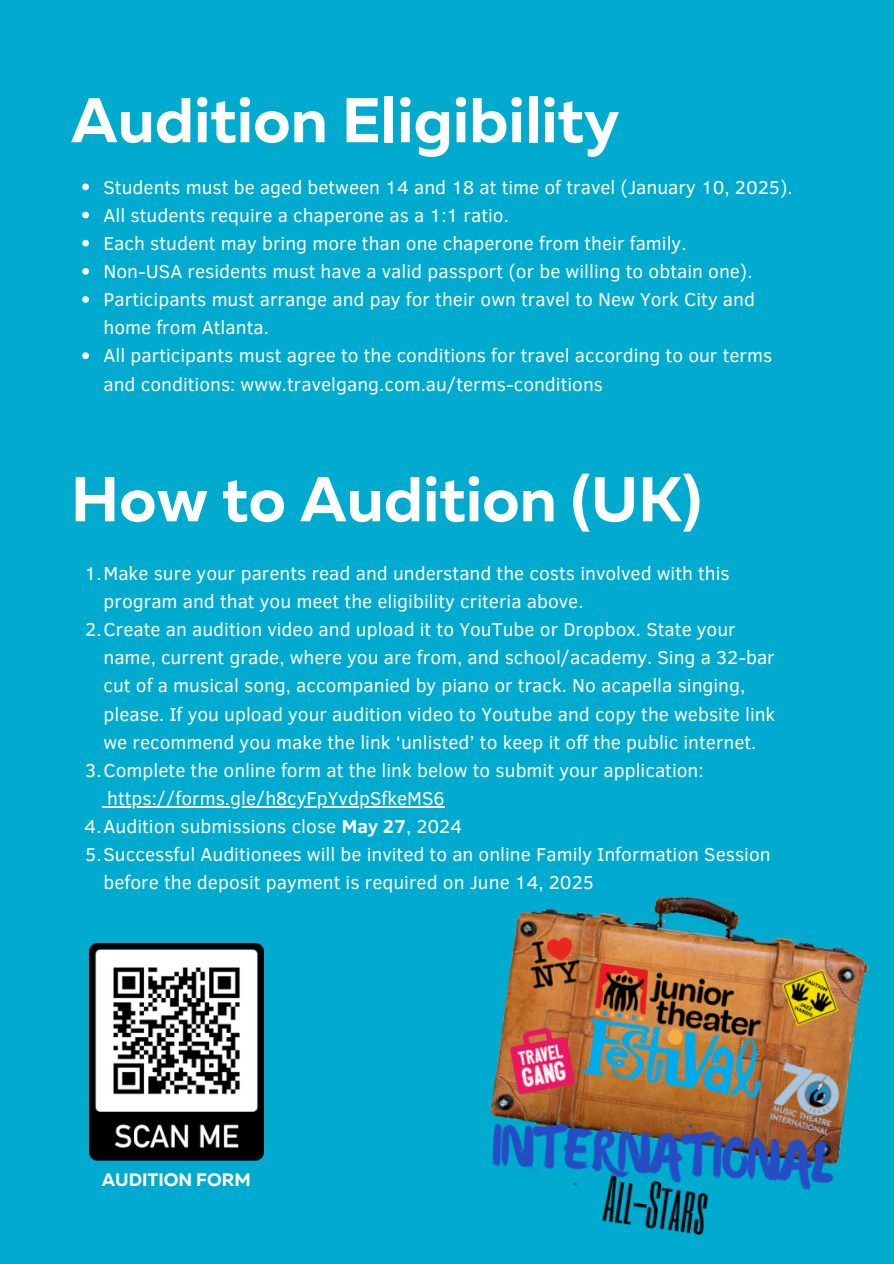
<style>
.page{position:relative;width:894px;height:1264px;background:#fff}
.page>*{position:absolute;margin:0;border:0;box-sizing:border-box;transform-origin:0 0}
.t1{font:700 63px "Muller";color:#fff}
.t2{font:19.2px/28.2px "Clear Sans";color:#fff}
.t3{font:700 18px "Muller";color:#fff}
.s1{font-weight:700}
</style>
<div class="page">
<div style="left:0;top:0;width:893px;height:1263px;background:#00abcf"></div>
<img style="left:89px;top:943px;width:175px;height:216px">
<svg style="left:82px;top:183px;width:7px;height:7px"></svg>
<svg style="left:82px;top:212px;width:7px;height:6px"></svg>
<svg style="left:82px;top:240px;width:7px;height:6px"></svg>
<svg style="left:82px;top:268px;width:7px;height:7px"></svg>
<svg style="left:82px;top:296px;width:7px;height:7px"></svg>
<svg style="left:82px;top:352px;width:7px;height:7px"></svg>
<hr style="left:107px;top:806px;width:338px;height:1px;background:#fff">
<img style="left:490px;top:896px;width:380px;height:340px">
<p class="t1" style="left:71px;top:94px;width:550px">Audition Eligibility</p>
<p class="t2" style="left:103px;top:172px;width:690px">Students must be aged between 14 and 18 at time of travel (January 10, 2025).</p>
<p class="t2" style="left:103px;top:200px;width:407px">All students require a chaperone as a 1:1 ratio.</p>
<p class="t2" style="left:103px;top:228px;width:584px">Each student may bring more than one chaperone from their family.</p>
<p class="t2" style="left:103px;top:256px;width:650px">Non-USA residents must have a valid passport (or be willing to obtain one).</p>
<h1 class="t2" style="left:103px;top:284px;width:652px">Participants must arrange and pay for their own travel to New York City and</h1>
<p class="t2" style="left:103px;top:312px;width:670px">home from Atlanta.<br>All participants must agree to the conditions for travel according to our terms</p>
<p class="t2" style="left:103px;top:369px;width:501px">and conditions: www.travelgang.com.au/terms-conditions</p>
<p class="t1" style="left:71px;top:473px;width:632px">How to Audition (UK)</p>
<p class="t2" style="left:103px;top:558px;width:627px;text-indent:-19px">1.Make sure your parents read and understand the costs involved with this program and that you meet the eligibility criteria above.</p>
<p class="t2" style="left:103px;top:614px;width:673px;text-indent:-18px">2.Create an audition video and upload it to YouTube or Dropbox. State your name, current grade, where you are from, and school/academy. Sing a 32-bar cut of a musical song, accompanied by piano or track. No acapella singing, please. If you upload your audition video to Youtube and copy the website link we recommend you make the link ‘unlisted’ to keep it off the public internet.</p>
<p class="t2" style="left:85px;top:755px;width:619px">3.Complete the online form at the link below to submit your application:</p>
<p class="t2" style="left:107px;top:783px;width:339px">https://forms.gle/h8cyFpYvdpSfkeMS6</p>
<p class="t2" style="left:85px;top:811px;width:379px">4.Audition submissions close <span class="s1">May 27</span>, 2024</p>
<h2 class="t2" style="left:103px;top:839px;width:668px;text-indent:-18px">5.Successful Auditionees will be invited to an online Family Information Session before the deposit payment is required on June 14, 2025</h2>
<p class="t3" style="left:102px;top:1171px;width:150px">AUDITION FORM</p>
</div>
